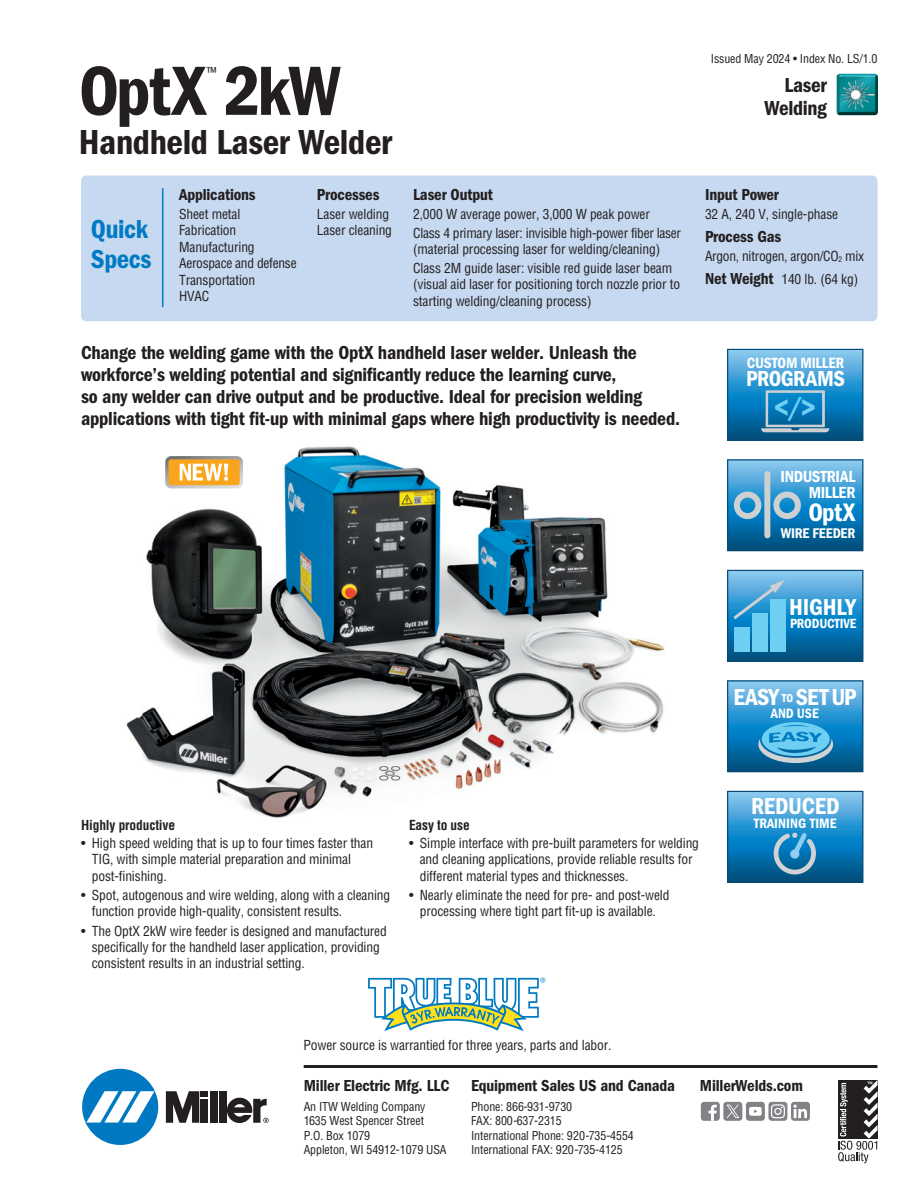
<style>
.page{position:relative;width:918px;height:1188px;background:#fff}
.page>*{position:absolute;margin:0;border:0;box-sizing:border-box;transform-origin:0 0}
.t1{font:72px "ITC Franklin Gothic Std Dm Cd";letter-spacing:-.025em;color:#231f20}
.t2{font:36px "ITC Franklin Gothic Std Dm Cd";letter-spacing:-.01em;color:#231f20}
.t3{font:28.8px "ITC Franklin Gothic Std Dm Cd";color:#6fcff3}
.t4{font:27px/30px "ITC Franklin Gothic Std Dm Cd";letter-spacing:-.015em;color:#007bc3}
.t5{font:26.25px "ITC Franklin Gothic Std Dm Cd";color:#fff}
.t6{font:24px "ITC Franklin Gothic Std Dm Cd";letter-spacing:-.01em;color:#fff}
.t7{font:24px "ITC Franklin Gothic Std Dm Cd";letter-spacing:-.03em;color:#fff}
.t8{font:22.5px "ITC Franklin Gothic Std Dm Cd";letter-spacing:-.025em;color:#fff}
.t9{font:21px/22.5px "ITC Franklin Gothic Std Dm Cd";letter-spacing:-.015em;color:#231f20;text-align:right}
.t10{font:19.5px/21.9px "ITC Franklin Gothic Std Dm Cd";letter-spacing:-.01em;color:#231f20}
.t11{font:16.65px/16px "ITC Franklin Gothic Std Dm Cd";letter-spacing:-.02em;color:#fff;text-align:right}
.t12{font:16.5px "ITC Franklin Gothic Std Dm Cd";letter-spacing:-.01em;color:#231f20}
.t13{font:15.45px "ITC Franklin Gothic Std Dm Cd";letter-spacing:-.015em;color:#fff}
.t14{font:condensed 15px "ITC Franklin Gothic Std";color:#231f20}
.t15{font:14.55px "ITC Franklin Gothic Std Dm Cd";letter-spacing:-.005em;color:#fff}
.t16{font:14.1px "ITC Franklin Gothic Std Dm Cd";letter-spacing:.005em;color:#fff}
.t17{font:13.8px "ITC Franklin Gothic Std Dm Cd";letter-spacing:-.01em;color:#fff}
.t18{font:condensed 13.5px/16.5px "Helvetica";letter-spacing:-.01em;color:#231f20}
.t19{font:700 condensed 13.5px "Helvetica";letter-spacing:-.01em;color:#231f20}
.t20{font:condensed 12px/14.4px "Helvetica";letter-spacing:-.01em;color:#231f20}
.s1{font-family:"ITC Franklin Gothic Std Dm Cd";font-stretch:normal;font-size:16.5px}
.s2{font-size:12px}
</style>
<div class="page">
<img style="left:126px;top:446px;width:539px;height:372px">
<img style="left:837px;top:74px;width:41px;height:41px;border-radius:4px">
<div style="left:81px;top:176px;width:797px;height:145px;background:#c6d9f0;border-radius:5px"></div>
<svg style="left:368px;top:978px;width:177px;height:53px"></svg>
<svg style="left:727px;top:680px;width:136px;height:92px;background:#3994c7"></svg>
<svg style="left:727px;top:791px;width:136px;height:92px;background:#2e8bc0"></svg>
<svg style="left:727px;top:349px;width:136px;height:92px;background:#308cc1"></svg>
<svg style="left:727px;top:459px;width:136px;height:92px;background:#338bbf"></svg>
<div style="left:764px;top:471px;width:6px;height:67px;background:#cdd0d1;border-radius:3px"></div>
<svg style="left:727px;top:570px;width:136px;height:92px;background:#3794c7"></svg>
<hr style="left:162px;top:188px;width:1px;height:119px;background:#007bc3">
<hr style="left:304px;top:1065px;width:573px;height:3px;background:#231f20">
<div style="left:82px;top:1069px;width:76px;height:76px;background:#0079c2;border-radius:50%"></div>
<svg style="left:86px;top:1091px;width:68px;height:32px"></svg>
<div style="left:210px;top:1091px;width:7px;height:32px;background:#231f20"></div>
<div style="left:219px;top:1091px;width:7px;height:32px;background:#231f20"></div>
<div style="left:201px;top:1091px;width:7px;height:6px;background:#231f20"></div>
<div style="left:201px;top:1099px;width:7px;height:24px;background:#231f20"></div>
<svg style="left:166px;top:1091px;width:33px;height:32px"></svg>
<svg style="left:227px;top:1098px;width:42px;height:25px"></svg>
<svg style="left:838px;top:1080px;width:40px;height:83px"></svg>
<div style="left:791px;top:1102px;width:19px;height:19px;background:#808285;border-radius:3px"></div>
<svg style="left:793px;top:1105px;width:14px;height:13px"></svg>
<div style="left:746px;top:1102px;width:19px;height:19px;background:#808285;border-radius:3px"></div>
<svg style="left:749px;top:1107px;width:13px;height:9px"></svg>
<div style="left:701px;top:1102px;width:19px;height:19px;background:#808285;border-radius:3px"></div>
<svg style="left:708px;top:1105px;width:9px;height:16px"></svg>
<div style="left:768px;top:1102px;width:19px;height:19px;background:#808285;border-radius:3px"></div>
<svg style="left:771px;top:1104px;width:14px;height:14px"></svg>
<div style="left:723px;top:1102px;width:19px;height:19px;background:#808285;border-radius:3px"></div>
<svg style="left:726px;top:1105px;width:13px;height:13px"></svg>
<svg style="left:165px;top:456px;width:78px;height:32px"></svg>
<p class="t1" style="left:79px;top:67px;width:263px">OptX 2kW</p>
<p class="t14" style="left:206px;top:63px;width:12px">™</p>
<p class="t2" style="left:79px;top:130px;width:315px">Handheld Laser Welder</p>
<p class="t4" style="left:91px;top:216px;width:62px">Quick<br>Specs</p>
<p class="t12" style="left:179px;top:189px;width:78px">Applications</p>
<p class="t18" style="left:179px;top:207px;width:119px">Sheet metal<br>Fabrication<br>Manufacturing<br>Aerospace and defense<br>Transportation<br>HVAC</p>
<p class="t12" style="left:317px;top:189px;width:64px">Processes</p>
<p class="t18" style="left:317px;top:207px;width:77px">Laser welding<br>Laser cleaning</p>
<p class="t12" style="left:413px;top:189px;width:81px">Laser Output</p>
<p class="t18" style="left:413px;top:207px;width:238px">2,000 W average power, 3,000 W peak power</p>
<p class="t18" style="left:413px;top:226px;width:270px">Class 4 primary laser: invisible high-power fiber laser (material processing laser for welding/cleaning)</p>
<p class="t18" style="left:413px;top:261px;width:269px">Class 2M guide laser: visible red guide laser beam (visual aid laser for positioning torch nozzle prior to starting welding/cleaning process)</p>
<p class="t10" style="left:81px;top:343px;width:601px">Change the welding game with the OptX handheld laser welder. Unleash the workforce’s welding potential and significantly reduce the learning curve,<br>so any welder can drive output and be productive. Ideal for precision welding applications with tight fit-up with minimal gaps where high productivity is needed.</p>
<p class="t20" style="left:711px;top:52px;width:168px">Issued May 2024 • Index No. LS/1.0</p>
<p class="t9" style="left:764px;top:76px;width:64px">Laser<br>Welding</p>
<p class="t12" style="left:705px;top:189px;width:75px">Input Power</p>
<p class="t18" style="left:705px;top:207px;width:135px">32 A, 240 V, single-phase</p>
<p class="t12" style="left:705px;top:231px;width:78px">Process Gas</p>
<p class="t18" style="left:705px;top:249px;width:161px">Argon, nitrogen, argon/CO<sub>2</sub> mix</p>
<p class="t18" style="left:705px;top:272px;width:155px"><span class="s1">Net Weight</span> 140 lb. (64 kg)</p>
<p class="t13" style="left:747px;top:353px;width:99px">CUSTOM MILLER</p>
<p class="t8" style="left:746px;top:365px;width:100px">PROGRAMS</p>
<p class="t3" style="left:774px;top:391px;width:43px">&lt;/&gt;</p>
<p class="t11" style="left:781px;top:469px;width:76px">INDUSTRIAL<br>MILLER</p>
<p class="t5" style="left:809px;top:496px;width:48px">OptX</p>
<p class="t15" style="left:781px;top:525px;width:76px">WIRE FEEDER</p>
<p class="t6" style="left:789px;top:593px;width:68px">HIGHLY</p>
<p class="t17" style="left:790px;top:615px;width:68px">PRODUCTIVE</p>
<p class="t7" style="left:733px;top:682px;width:125px">EASY <span class="s2">TO</span> SET UP</p>
<p class="t16" style="left:771px;top:705px;width:50px">AND USE</p>
<p class="t19" style="left:81px;top:820px;width:96px">Highly productive</p>
<p class="t18" style="left:92px;top:836px;width:283px;text-indent:-11px">• High speed welding that is up to four times faster than<br>TIG, with simple material preparation and minimal post-finishing.</p>
<p class="t18" style="left:92px;top:888px;width:300px;text-indent:-11px">• Spot, autogenous and wire welding, along with a cleaning function provide high-quality, consistent results.</p>
<p class="t18" style="left:92px;top:924px;width:297px;text-indent:-11px">• The OptX 2kW wire feeder is designed and manufactured specifically for the handheld laser application, providing consistent results in an industrial setting.</p>
<p class="t19" style="left:409px;top:820px;width:62px">Easy to use</p>
<p class="t18" style="left:420px;top:836px;width:281px;text-indent:-11px">• Simple interface with pre-built parameters for welding and cleaning applications, provide reliable results for different material types and thicknesses.</p>
<p class="t18" style="left:409px;top:888px;width:262px;text-align:center">• Nearly eliminate the need for pre- and post-weld processing where tight part fit-up is available.</p>
<p class="t18" style="left:303px;top:1038px;width:310px">Power source is warrantied for three years, parts and labor.</p>
<p class="t6" style="left:751px;top:792px;width:90px">REDUCED</p>
<p class="t16" style="left:754px;top:815px;width:84px">TRAINING TIME</p>
<p class="t12" style="left:304px;top:1080px;width:147px">Miller Electric Mfg. LLC</p>
<p class="t20" style="left:304px;top:1100px;width:144px">An ITW Welding Company<br>1635 West Spencer Street<br>P.O. Box 1079<br>Appleton, WI 54912-1079 USA</p>
<p class="t12" style="left:471px;top:1080px;width:206px">Equipment Sales US and Canada</p>
<p class="t12" style="left:700px;top:1080px;width:105px">MillerWelds.com</p>
<p class="t20" style="left:471px;top:1100px;width:164px">Phone: 866-931-9730<br>FAX: 800-637-2315<br>International Phone: 920-735-4554<br>International FAX: 920-735-4125</p>
</div>
